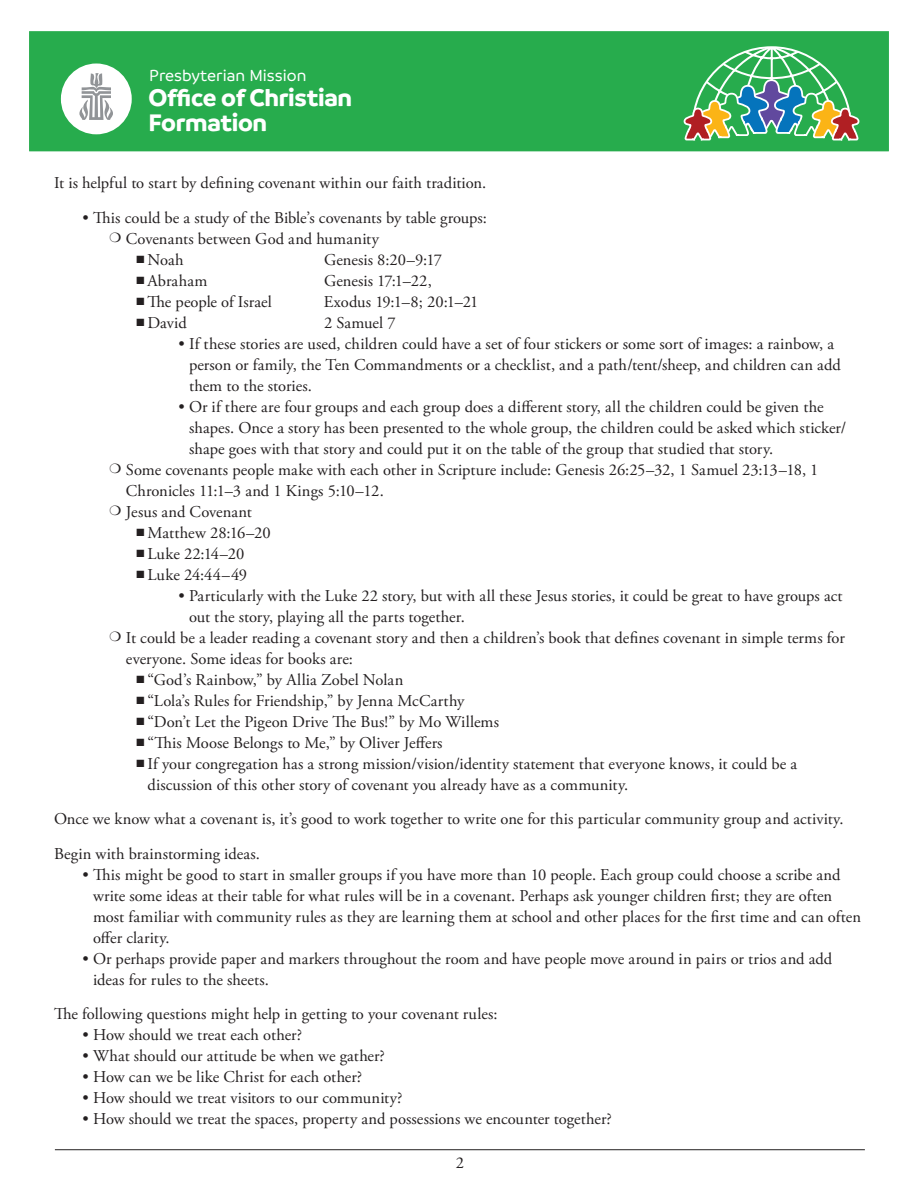
<style>
.page{position:relative;width:918px;height:1188px;background:#fff}
.page>*{position:absolute;margin:0;border:0;box-sizing:border-box;transform-origin:0 0}
.t1{font:700 25.8px/25.5px "Branding";letter-spacing:-.01em;color:#fff}
.t2{font:500 17.25px "Branding";color:#fff}
.Body{font:16.5px/21px "Adobe Garamond Pro";letter-spacing:.005em;color:#231f20}
</style>
<div class="page">
<div style="left:27px;top:29px;width:864px;height:124px;background:#27ac4d;border:2px solid #fff"></div>
<svg style="left:683px;top:46px;width:177px;height:107px"></svg>
<div style="left:61px;top:64px;width:71px;height:70px;background:#fff;border-radius:50%"></div>
<svg style="left:79px;top:73px;width:34px;height:47px"></svg>
<hr style="left:55px;top:1149px;width:810px;height:1px;background:#231f20">
<p class="t2" style="left:149px;top:66px;width:159px">Presbyterian Mission</p>
<h1 class="t1" style="left:148px;top:85px;width:205px">Office of Christian<br>Formation</h1>
<p class="Body" style="left:54px;top:173px;width:434px">It is helpful to start by defining covenant within our faith tradition.</p>
<p class="Body" style="left:82px;top:207px;width:406px">• This could be a study of the Bible’s covenants by table groups:</p>
<p class="Body" style="left:110px;top:228px;width:271px">❍ Covenants between God and humanity</p>
<p class="Body" style="left:136px;top:249px;width:49px">■ Noah</p>
<p class="Body" style="left:324px;top:249px;width:119px">Genesis 8:20–9:17</p>
<p class="Body" style="left:136px;top:270px;width:73px">■ Abraham</p>
<p class="Body" style="left:324px;top:270px;width:109px">Genesis 17:1–22,</p>
<p class="Body" style="left:136px;top:291px;width:137px">■ The people of Israel</p>
<p class="Body" style="left:324px;top:291px;width:156px">Exodus 19:1–8; 20:1–21</p>
<p class="Body" style="left:136px;top:312px;width:52px">■ David</p>
<p class="Body" style="left:324px;top:312px;width:73px">2 Samuel 7</p>
<p class="Body" style="left:189px;top:333px;width:653px;text-indent:-11px">• If these stories are used, children could have a set of four stickers or some sort of images: a rainbow, a person or family, the Ten Commandments or a checklist, and a path/tent/sheep, and children can add them to the stories.</p>
<p class="Body" style="left:189px;top:396px;width:659px;text-indent:-11px">• Or if there are four groups and each group does a different story, all the children could be given the shapes. Once a story has been presented to the whole group, the children could be asked which sticker/ shape goes with that story and could put it on the table of the group that studied that story.</p>
<p class="Body" style="left:126px;top:459px;width:694px;text-indent:-16px">❍ Some covenants people make with each other in Scripture include: Genesis 26:25–32, 1 Samuel 23:13–18, 1<br>Chronicles 11:1–3 and 1 Kings 5:10–12.</p>
<p class="Body" style="left:110px;top:501px;width:144px">❍ Jesus and Covenant</p>
<p class="Body" style="left:136px;top:522px;width:136px">■ Matthew 28:16–20</p>
<p class="Body" style="left:136px;top:543px;width:109px">■ Luke 22:14–20</p>
<p class="Body" style="left:136px;top:564px;width:112px">■ Luke 24:44–49</p>
<p class="Body" style="left:189px;top:585px;width:655px;text-indent:-11px">• Particularly with the Luke 22 story, but with all these Jesus stories, it could be great to have groups act out the story, playing all the parts together.</p>
<p class="Body" style="left:126px;top:627px;width:721px;text-indent:-16px">❍ It could be a leader reading a covenant story and then a children’s book that defines covenant in simple terms for everyone. Some ideas for books are:</p>
<p class="Body" style="left:136px;top:669px;width:268px">■ “God’s Rainbow,” by Allia Zobel Nolan</p>
<p class="Body" style="left:136px;top:690px;width:329px">■ “Lola’s Rules for Friendship,” by Jenna McCarthy</p>
<p class="Body" style="left:136px;top:711px;width:364px">■ “Don’t Let the Pigeon Drive The Bus!” by Mo Willems</p>
<p class="Body" style="left:136px;top:732px;width:308px">■ “This Moose Belongs to Me,” by Oliver Jeffers</p>
<p class="Body" style="left:147px;top:753px;width:651px;text-indent:-11px">■ If your congregation has a strong mission/vision/identity statement that everyone knows, it could be a discussion of this other story of covenant you already have as a community.</p>
<p class="Body" style="left:54px;top:809px;width:791px">Once we know what a covenant is, it’s good to work together to write one for this particular community group and activity.</p>
<p class="Body" style="left:54px;top:843px;width:207px">Begin with brainstorming ideas.</p>
<p class="Body" style="left:93px;top:864px;width:770px;text-indent:-11px">• This might be good to start in smaller groups if you have more than 10 people. Each group could choose a scribe and write some ideas at their table for what rules will be in a covenant. Perhaps ask younger children first; they are often most familiar with community rules as they are learning them at school and other places for the first time and can often offer clarity.</p>
<p class="Body" style="left:93px;top:948px;width:741px;text-indent:-11px">• Or perhaps provide paper and markers throughout the room and have people move around in pairs or trios and add ideas for rules to the sheets.</p>
<p class="Body" style="left:54px;top:1004px;width:445px">The following questions might help in getting to your covenant rules:</p>
<p class="Body" style="left:82px;top:1025px;width:221px">• How should we treat each other?</p>
<p class="Body" style="left:82px;top:1046px;width:304px">• What should our attitude be when we gather?</p>
<p class="Body" style="left:82px;top:1067px;width:281px">• How can we be like Christ for each other?</p>
<p class="Body" style="left:82px;top:1088px;width:322px">• How should we treat visitors to our community?</p>
<p class="Body" style="left:82px;top:1109px;width:531px">• How should we treat the spaces, property and possessions we encounter together?</p>
<p class="Body" style="left:456px;top:1153px;width:10px">2</p>
</div>
